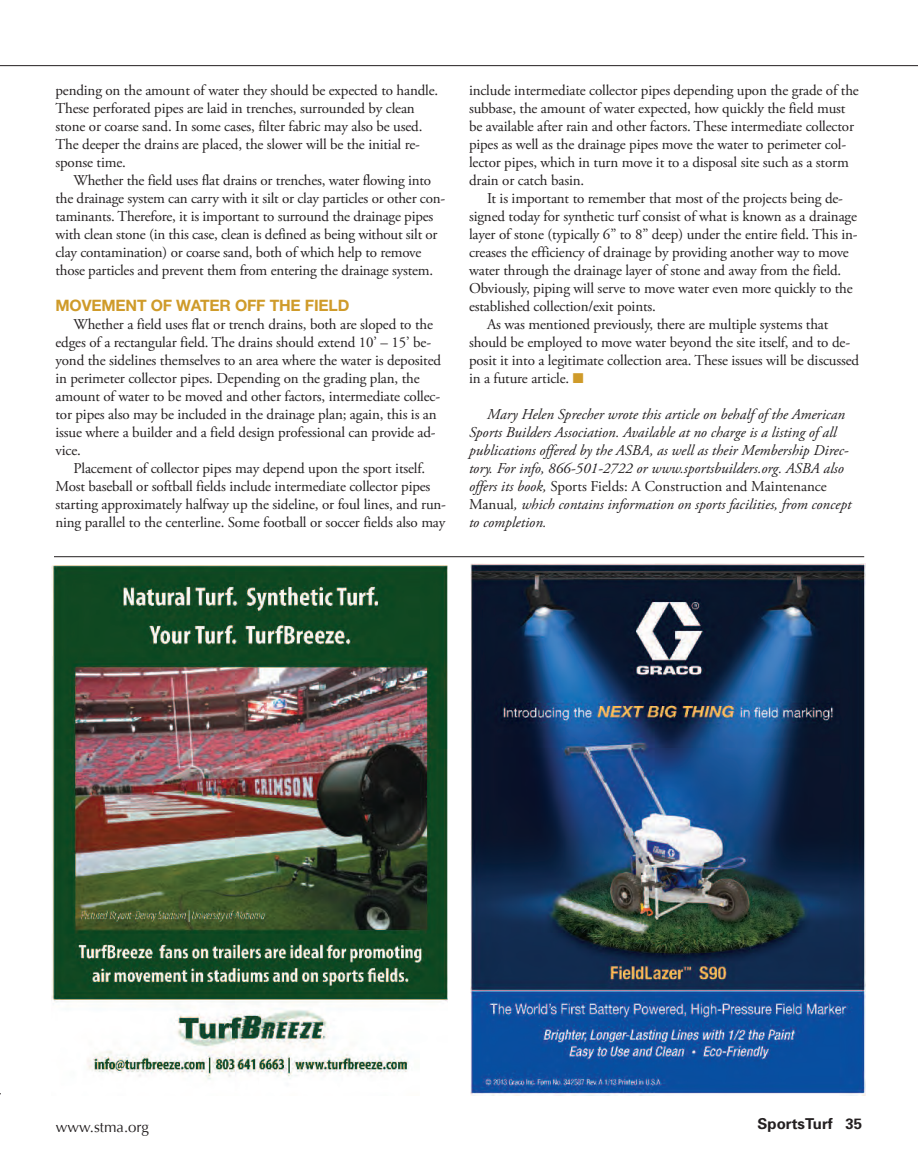
<style>
.page{position:relative;width:918px;height:1175px;background:#fff}
.page>*{position:absolute;margin:0;border:0;box-sizing:border-box;transform-origin:0 0}
.t1{font:700 15.75px "Helvetica Neue";letter-spacing:-.01em;color:#cf9b2a}
.t2{font:15px "Adobe Garamond Pro";letter-spacing:-.01em;color:#231f20}
.t3{font:italic 15px/18px "Adobe Garamond Pro";color:#231f20}
.t4{font:15px "Optima";color:#231f20}
.t5{font:700 15px "Univers";color:#231f20}
.s1{color:#cf9b2a}
.s2{font-style:normal}
</style>
<div class="page">
<hr style="left:54px;top:556px;width:810px;height:1px;background:#231f20">
<hr style="left:0;top:65px;width:918px;height:1px;background:#231f20">
<img style="left:51px;top:565px;width:396px;height:515px">
<img style="left:471px;top:564px;width:395px;height:531px">
<p class="t2" style="left:56px;top:84px;width:384px">pending on the amount of water they should be expected to handle.</p>
<p class="t2" style="left:56px;top:102px;width:361px">These perforated pipes are laid in trenches, surrounded by clean</p>
<p class="t2" style="left:56px;top:120px;width:368px">stone or coarse sand. In some cases, filter fabric may also be used.</p>
<p class="t2" style="left:56px;top:138px;width:366px">The deeper the drains are placed, the slower will be the initial re-</p>
<p class="t2" style="left:56px;top:156px;width:72px">sponse time.</p>
<p class="t2" style="left:74px;top:174px;width:359px">Whether the field uses flat drains or trenches, water flowing into</p>
<p class="t2" style="left:56px;top:192px;width:391px">the drainage system can carry with it silt or clay particles or other con-</p>
<p class="t2" style="left:56px;top:210px;width:379px">taminants. Therefore, it is important to surround the drainage pipes</p>
<p class="t2" style="left:56px;top:228px;width:384px">with clean stone (in this case, clean is defined as being without silt or</p>
<p class="t2" style="left:56px;top:246px;width:367px">clay contamination) or coarse sand, both of which help to remove</p>
<p class="t2" style="left:56px;top:264px;width:379px">those particles and prevent them from entering the drainage system.</p>
<p class="t1" style="left:56px;top:300px;width:295px">MOVEMENT OF WATER OFF THE FIELD</p>
<p class="t2" style="left:74px;top:318px;width:361px">Whether a field uses flat or trench drains, both are sloped to the</p>
<p class="t2" style="left:56px;top:336px;width:377px">edges of a rectangular field. The drains should extend 10’ – 15’ be-</p>
<p class="t2" style="left:56px;top:354px;width:387px">yond the sidelines themselves to an area where the water is deposited</p>
<p class="t2" style="left:56px;top:372px;width:366px">in perimeter collector pipes. Depending on the grading plan, the</p>
<p class="t2" style="left:56px;top:390px;width:386px">amount of water to be moved and other factors, intermediate collec-</p>
<p class="t2" style="left:56px;top:408px;width:383px">tor pipes also may be included in the drainage plan; again, this is an</p>
<p class="t2" style="left:56px;top:426px;width:382px">issue where a builder and a field design professional can provide ad-</p>
<p class="t2" style="left:56px;top:444px;width:27px">vice.</p>
<p class="t2" style="left:74px;top:462px;width:353px">Placement of collector pipes may depend upon the sport itself.</p>
<p class="t2" style="left:56px;top:480px;width:376px">Most baseball or softball fields include intermediate collector pipes</p>
<p class="t2" style="left:56px;top:498px;width:392px">starting approximately halfway up the sideline, or foul lines, and run-</p>
<p class="t2" style="left:56px;top:516px;width:391px">ning parallel to the centerline. Some football or soccer fields also may</p>
<p class="t2" style="left:469px;top:84px;width:391px">include intermediate collector pipes depending upon the grade of the</p>
<p class="t2" style="left:469px;top:102px;width:378px">subbase, the amount of water expected, how quickly the field must</p>
<p class="t2" style="left:469px;top:120px;width:386px">be available after rain and other factors. These intermediate collector</p>
<p class="t2" style="left:469px;top:138px;width:379px">pipes as well as the drainage pipes move the water to perimeter col-</p>
<p class="t2" style="left:469px;top:156px;width:381px">lector pipes, which in turn move it to a disposal site such as a storm</p>
<p class="t2" style="left:469px;top:174px;width:117px">drain or catch basin.</p>
<p class="t2" style="left:487px;top:192px;width:358px">It is important to remember that most of the projects being de-</p>
<p class="t2" style="left:469px;top:210px;width:390px">signed today for synthetic turf consist of what is known as a drainage</p>
<p class="t2" style="left:469px;top:228px;width:390px">layer of stone (typically 6” to 8” deep) under the entire field. This in-</p>
<p class="t2" style="left:469px;top:246px;width:381px">creases the efficiency of drainage by providing another way to move</p>
<p class="t2" style="left:469px;top:264px;width:374px">water through the drainage layer of stone and away from the field.</p>
<p class="t2" style="left:469px;top:282px;width:385px">Obviously, piping will serve to move water even more quickly to the</p>
<p class="t2" style="left:469px;top:300px;width:188px">established collection/exit points.</p>
<p class="t2" style="left:487px;top:318px;width:343px">As was mentioned previously, there are multiple systems that</p>
<p class="t2" style="left:469px;top:336px;width:383px">should be employed to move water beyond the site itself, and to de-</p>
<p class="t2" style="left:469px;top:354px;width:392px">posit it into a legitimate collection area. These issues will be discussed</p>
<p class="t2" style="left:469px;top:372px;width:116px">in a future article. <span class="s1">■</span></p>
<p class="t3" style="left:469px;top:406px;width:384px;text-indent:18px">Mary Helen Sprecher wrote this article on behalf of the American Sports Builders Association. Available at no charge is a listing of all publications offered by the ASBA, as well as their Membership Direc&shy;tory. For info, 866-501-2722 or www.sportsbuilders.org. ASBA also offers its book, <span class="s2">Sports Fields: A Construction and Maintenance Manual</span>, which contains information on sports facilities, from concept to completion.</p>
<p class="t4" style="left:56px;top:1118px;width:95px">www.stma.org</p>
<p class="t5" style="left:758px;top:1118px;width:106px">SportsTurf 35</p>
</div>
